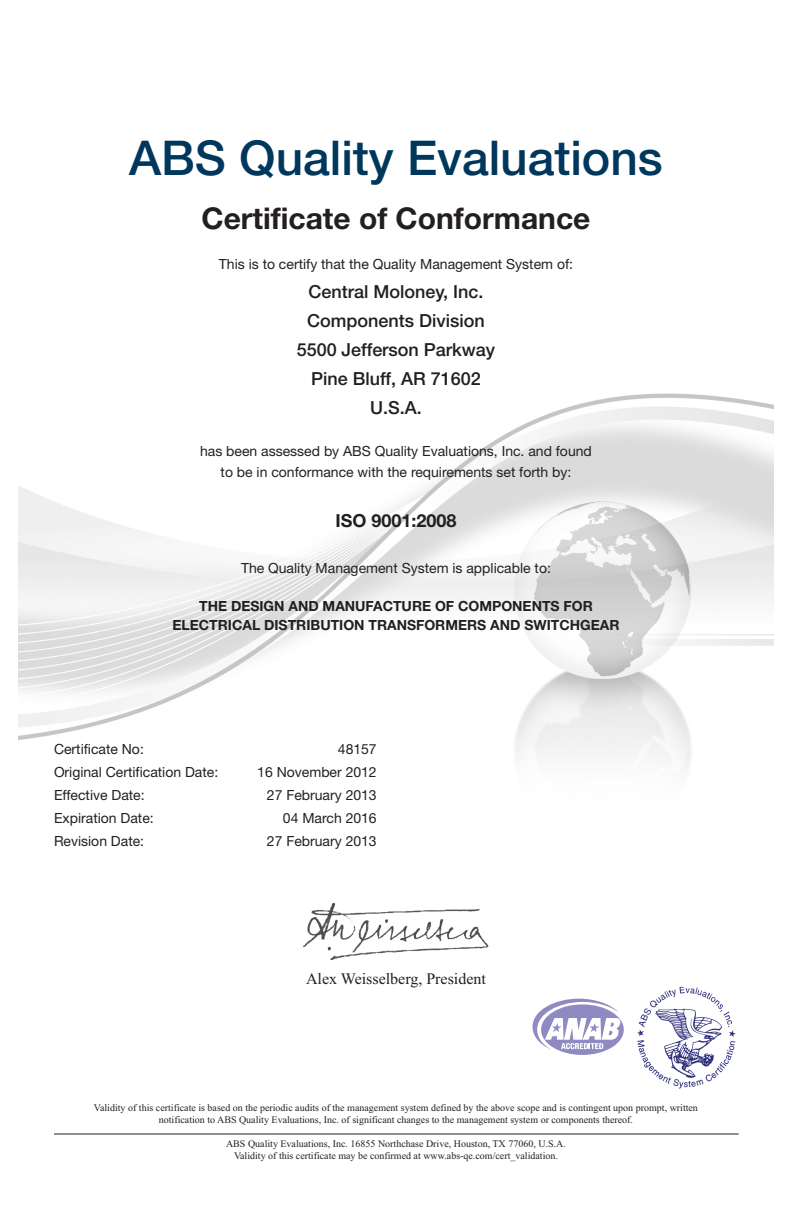
<style>
.page{position:relative;width:792px;height:1224px;background:#fff}
.page>*{position:absolute;margin:0;border:0;box-sizing:border-box;transform-origin:0 0}
.t1{font:500 48px "Helvetica Neue";color:#00375c}
.t2{font:700 30px "Helvetica Neue";color:#231f20}
.t3{font:500 18px/29px "Helvetica Neue";color:#231f20;text-align:center}
.t4{font:700 18px "Helvetica Neue";color:#231f20}
.t5{font:16px "Times New Roman";color:#231f20}
.t6{font:14px/21px "Helvetica Neue";color:#231f20;text-align:center}
.t7{font:700 14px/19px "Helvetica Neue";color:#231f20;text-align:center}
.t8{font:10px/12px "Times New Roman";color:#231f20;text-align:center}
</style>
<div class="page">
<img style="left:18px;top:393px;width:756px;height:376px">
<img style="left:303px;top:903px;width:186px;height:57px">
<svg style="left:533px;top:999px;width:91px;height:56px"></svg>
<img style="left:637px;top:986px;width:99px;height:103px">
<hr style="left:54px;top:1134px;width:685px;height:1px;background:#231f20">
<h1 class="t1" style="left:129px;top:141px;width:535px">ABS Quality Evaluations</h1>
<h2 class="t2" style="left:202px;top:208px;width:390px">Certificate of Conformance</h2>
<h3 class="t6" style="left:219px;top:255px;width:356px">This is to certify that the Quality Management System of:</h3>
<h3 class="t3" style="left:297px;top:279px;width:200px">Central Moloney, Inc.<br>Components Division<br>5500 Jefferson Parkway<br>Pine Bluff, AR 71602<br>U.S.A.</h3>
<h3 class="t6" style="left:200px;top:442px;width:393px">has been assessed by ABS Quality Evaluations, Inc. and found to be in conformance with the requirements set forth by:</h3>
<h3 class="t4" style="left:336px;top:514px;width:122px">ISO 9001:2008</h3>
<h3 class="t6" style="left:241px;top:559px;width:311px">The Quality Management System is applicable to:</h3>
<h3 class="t7" style="left:173px;top:598px;width:448px">THE DESIGN AND MANUFACTURE OF COMPONENTS FOR<br>ELECTRICAL DISTRIBUTION TRANSFORMERS AND SWITCHGEAR</h3>
<h3 class="t6" style="left:54px;top:740px;width:91px">Certificate No:</h3>
<h3 class="t6" style="left:338px;top:740px;width:40px">48157</h3>
<h3 class="t6" style="left:54px;top:763px;width:166px">Original Certification Date:</h3>
<h3 class="t6" style="left:257px;top:763px;width:121px">16 November 2012</h3>
<h3 class="t6" style="left:54px;top:786px;width:92px">Effective Date:</h3>
<h3 class="t6" style="left:267px;top:786px;width:111px">27 February 2013</h3>
<h3 class="t6" style="left:54px;top:809px;width:101px">Expiration Date:</h3>
<h3 class="t6" style="left:283px;top:809px;width:95px">04 March 2016</h3>
<h3 class="t6" style="left:54px;top:832px;width:92px">Revision Date:</h3>
<h3 class="t6" style="left:267px;top:832px;width:111px">27 February 2013</h3>
<h3 class="t5" style="left:306px;top:969px;width:181px">Alex Weisselberg, President</h3>
<p class="t8" style="left:94px;top:1102px;width:606px">Validity of this certificate is based on the periodic audits of the management system defined by the above scope and is contingent upon prompt, written notification to ABS Quality Evaluations, Inc. of significant changes to the management system or components thereof.</p>
<p class="t8" style="left:226px;top:1138px;width:341px">ABS Quality Evaluations, Inc. 16855 Northchase Drive, Houston, TX 77060, U.S.A.<br>Validity of this certificate may be confirmed at www.abs-qe.com/cert_validation.</p>
</div>
